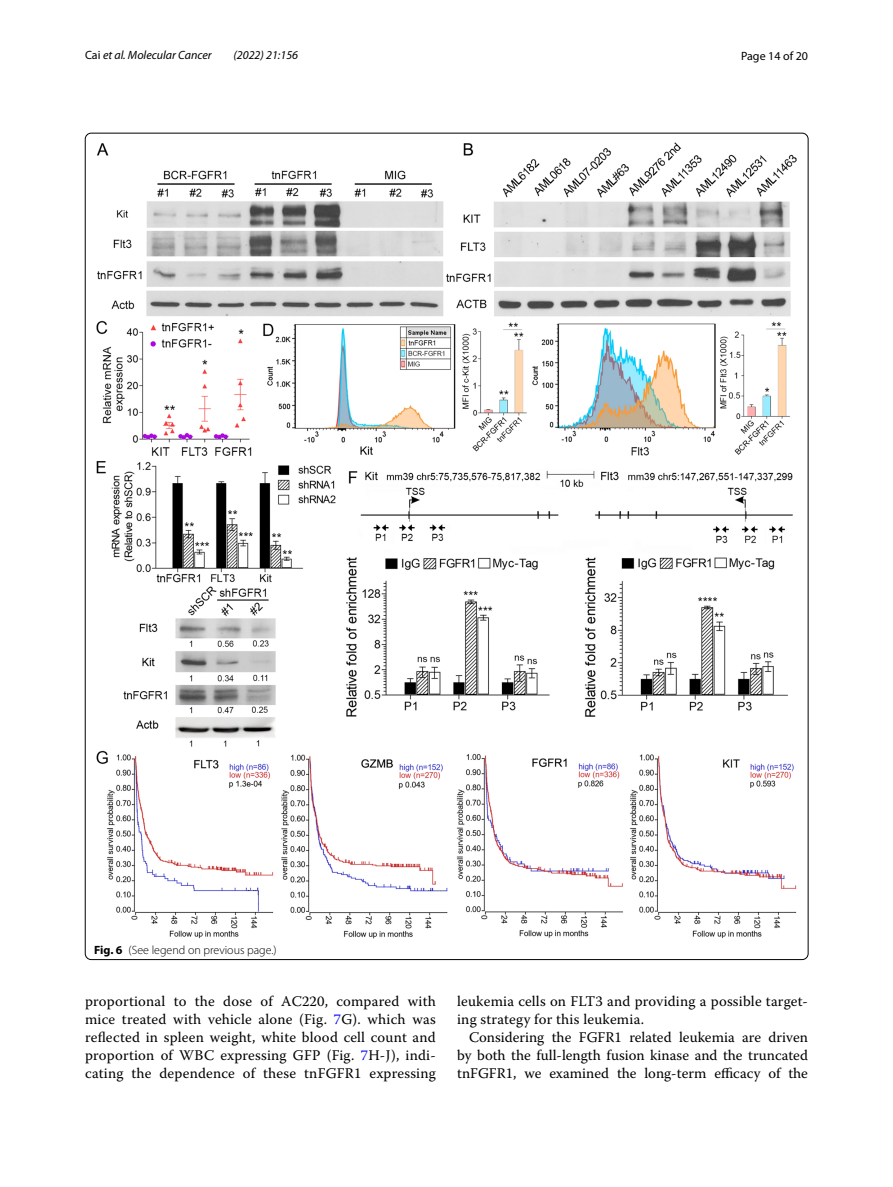
<style>
.page{position:relative;width:893px;height:1187px;background:#fff}
.page>*{position:absolute;margin:0;border:0;box-sizing:border-box;transform-origin:0 0}
.t1{font:14.7px/18px "Warnock Pro";letter-spacing:.015em;color:#000;text-align:justify}
.t2{font:italic 12px "Myriad Pro";color:#000}
.t3{font:300 12px "Myriad Pro";color:#000}
.t4{font:12px "Myriad Pro";color:#000}
.s1{font-style:normal}
.s2{font-weight:700}
.s3{color:#00f}
</style>
<div class="page">
<img style="left:96px;top:142px;width:701px;height:796px">
<p class="t2" style="left:85px;top:48px;width:128px"><span class="s1">Cai</span> et al. Molecular Cancer</p>
<p class="t2" style="left:233px;top:48px;width:66px">(2022) 21:156</p>
<p class="t4" style="left:741px;top:48px;width:68px">Page 14 of 20</p>
<p class="t3" style="left:94px;top:943px;width:184px"><span class="s2">Fig. 6</span> (See legend on previous page.)</p>
<p class="t1" style="left:85px;top:991px;width:352px">proportional to the dose of AC220, compared with mice treated with vehicle alone (Fig. <span class="s3">7</span>G). which was reflected in spleen weight, white blood cell count and proportion of WBC expressing GFP (Fig. <span class="s3">7</span>H-J), indi&shy;cating the dependence of these tnFGFR1 expressing</p>
<p class="t1" style="left:457px;top:991px;width:352px">leukemia cells on FLT3 and providing a possible target&shy;ing strategy for this leukemia.</p>
<p class="t1" style="left:457px;top:1027px;width:352px;text-indent:12px">Considering the FGFR1 related leukemia are driven by both the full-length fusion kinase and the truncated tnFGFR1, we examined the long-term efficacy of the</p>
</div>
